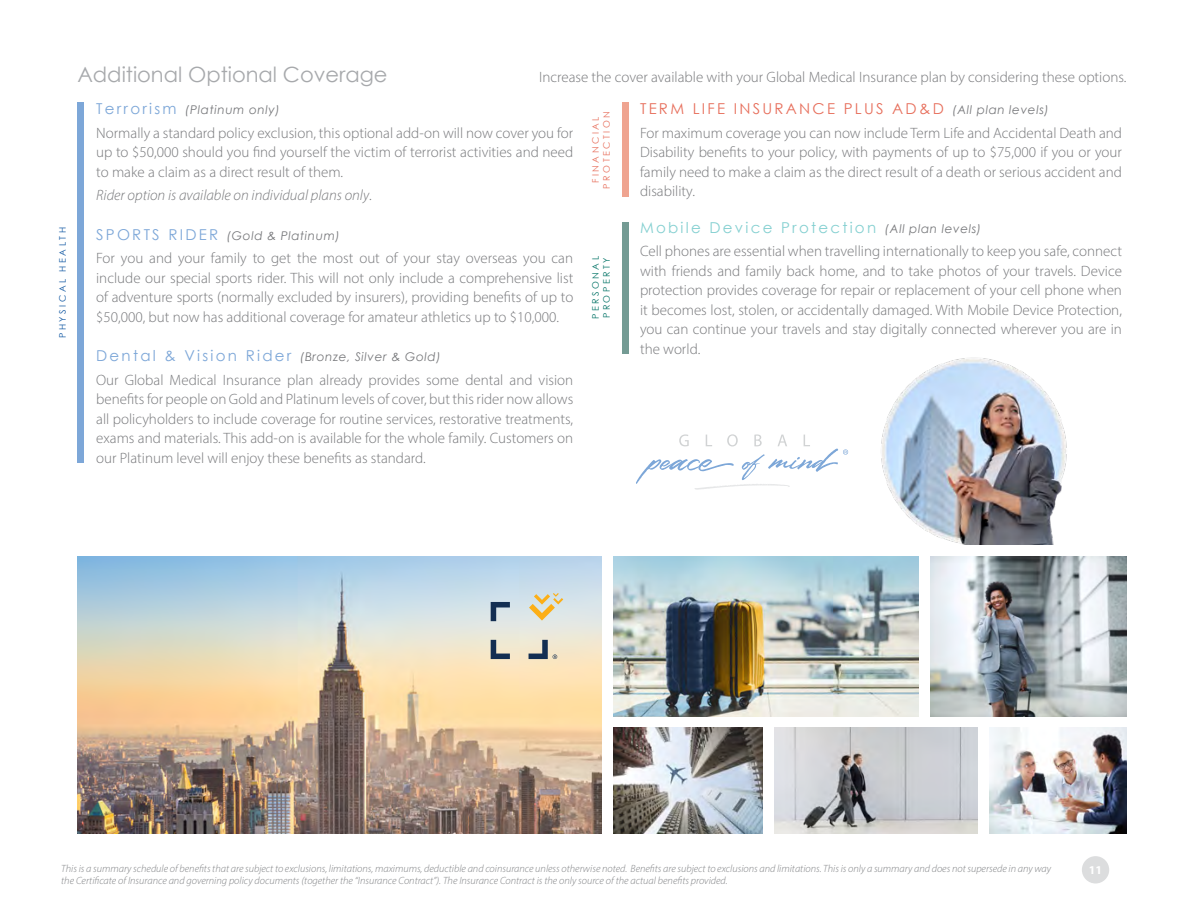
<style>
.page{position:relative;width:1188px;height:918px;background:#fff}
.page>*{position:absolute;margin:0;border:0;box-sizing:border-box;transform-origin:0 0}
.t1{font:21px "Century Gothic";color:#a7a9ac}
.t2{font:300 15px/19.5px "Myriad Pro";color:#77787b;text-align:justify}
.t3{font:italic 300 15px "Myriad Pro";color:#77787b}
.t4{font:15px "Century Gothic";letter-spacing:.15em;color:#e76f5c}
.t5{font:15px "Century Gothic";letter-spacing:.15em;color:#85d0d1}
.t6{font:italic 12px "Century Gothic";letter-spacing:.05em;color:#77787b}
.t7{font:700 12px "Myriad Pro";color:#fff}
.t8{font:italic 300 10.5px "Myriad Pro";color:#808285}
.t9{font:9px/10.8px "Century Gothic";letter-spacing:.28em;color:#e76f5c;text-align:center}
.t10{font:9px/10.8px "Century Gothic";letter-spacing:.28em;color:#037366}
.t11{font:9px "Century Gothic";letter-spacing:.28em;color:#1057a2}
.s1{font-style:normal;font-size:15px;color:#7da7d8}
.s2{font-style:normal}
.s3{font-style:italic;font-size:12px;color:#77787b}
</style>
<div class="page">
<div style="left:1082px;top:856px;width:27px;height:28px;background:#dcddde;border-radius:50%"></div>
<img style="left:881px;top:358px;width:186px;height:187px">
<img style="left:78px;top:557px;width:524px;height:277px">
<img style="left:613px;top:728px;width:150px;height:106px">
<img style="left:775px;top:728px;width:203px;height:106px">
<img style="left:613px;top:557px;width:305px;height:159px">
<img style="left:930px;top:557px;width:196px;height:159px">
<img style="left:990px;top:728px;width:136px;height:106px">
<svg style="left:529px;top:593px;width:34px;height:28px"></svg>
<svg style="left:491px;top:602px;width:19px;height:19px"></svg>
<svg style="left:491px;top:640px;width:19px;height:19px"></svg>
<svg style="left:529px;top:640px;width:28px;height:19px"></svg>
<div style="left:77px;top:103px;width:7px;height:360px;background:#7da7d8"></div>
<div style="left:622px;top:103px;width:7px;height:94px;background:#efa490"></div>
<div style="left:622px;top:222px;width:7px;height:132px;background:#749b94"></div>
<svg style="left:636px;top:434px;width:212px;height:56px"></svg>
<p class="t11" style="left:56px;top:338px;width:112px;rotate:-90deg">PHYSICAL HEALTH</p>
<h1 class="t1" style="left:77px;top:59px;width:312px">Additional Optional Coverage</h1>
<p class="t2" style="left:539px;top:67px;width:589px">Increase the cover available with your Global Medical Insurance plan by considering these options.</p>
<p class="t6" style="left:96px;top:101px;width:185px"><span class="s1">Terrorism</span> (Platinum only)</p>
<p class="t2" style="left:96px;top:123px;width:479px">Normally a standard policy exclusion, this optional add-on will now cover you for up to $50,000 should you find yourself the victim of terrorist activities and need to make a claim as a direct result of them.</p>
<p class="t3" style="left:96px;top:186px;width:277px">Rider option is available on individual plans only<span class="s2">.</span></p>
<p class="t6" style="left:96px;top:227px;width:245px"><span class="s1">SPORTS RIDER</span> (Gold &amp; Platinum)</p>
<p class="t2" style="left:96px;top:248px;width:479px">For you and your family to get the most out of your stay overseas you can include our special sports rider. This will not only include a comprehensive list of adventure sports (normally excluded by insurers), providing benefits of up to $50,000, but now has additional coverage for amateur athletics up to $10,000.</p>
<p class="t6" style="left:96px;top:348px;width:346px"><span class="s1">Dental &amp; Vision Rider</span> (Bronze, Silver &amp; Gold)</p>
<p class="t2" style="left:96px;top:370px;width:479px">Our Global Medical Insurance plan already provides some dental and vision benefits for people on Gold and Platinum levels of cover, but this rider now allows all policyholders to include coverage for routine services, restorative treatments, exams and materials. This add-on is available for the whole family. Customers on our Platinum level will enjoy these benefits as standard.</p>
<p class="t9" style="left:590px;top:189px;width:79px;rotate:-90deg">FINANCIAL<br>PROTECTION</p>
<p class="t10" style="left:590px;top:319px;width:65px;rotate:-90deg">PERSONAL<br>PROPERTY</p>
<p class="t4" style="left:640px;top:98px;width:410px">TERM LIFE INSURANCE PLUS AD&amp;D <span class="s3">(All plan levels)</span></p>
<p class="t2" style="left:640px;top:123px;width:483px">For maximum coverage you can now include Term Life and Accidental Death and Disability benefits to your policy, with payments of up to $75,000 if you or your family need to make a claim as the direct result of a death or serious accident and disability.</p>
<p class="t5" style="left:640px;top:217px;width:343px">Mobile Device Protection <span class="s3">(All plan levels)</span></p>
<p class="t2" style="left:640px;top:241px;width:483px">Cell phones are essential when travelling internationally to keep you safe, connect with friends and family back home, and to take photos of your travels. Device protection provides coverage for repair or replacement of your cell phone when it becomes lost, stolen, or accidentally damaged. With Mobile Device Protection, you can continue your travels and stay digitally connected wherever you are in the world.</p>
<p class="t8" style="left:61px;top:862px;width:991px">This is a summary schedule of benefits that are subject to exclusions, limitations, maximums, deductible and coinsurance unless otherwise noted. Benefits are subject to exclusions and limitations. This is only a summary and does not supersede in any way</p>
<p class="t7" style="left:1089px;top:862px;width:15px">11</p>
<p class="t8" style="left:61px;top:874px;width:668px">the Certificate of Insurance and governing policy documents (together the “Insurance Contract”). The Insurance Contract is the only source of the actual benefits provided.</p>
</div>
